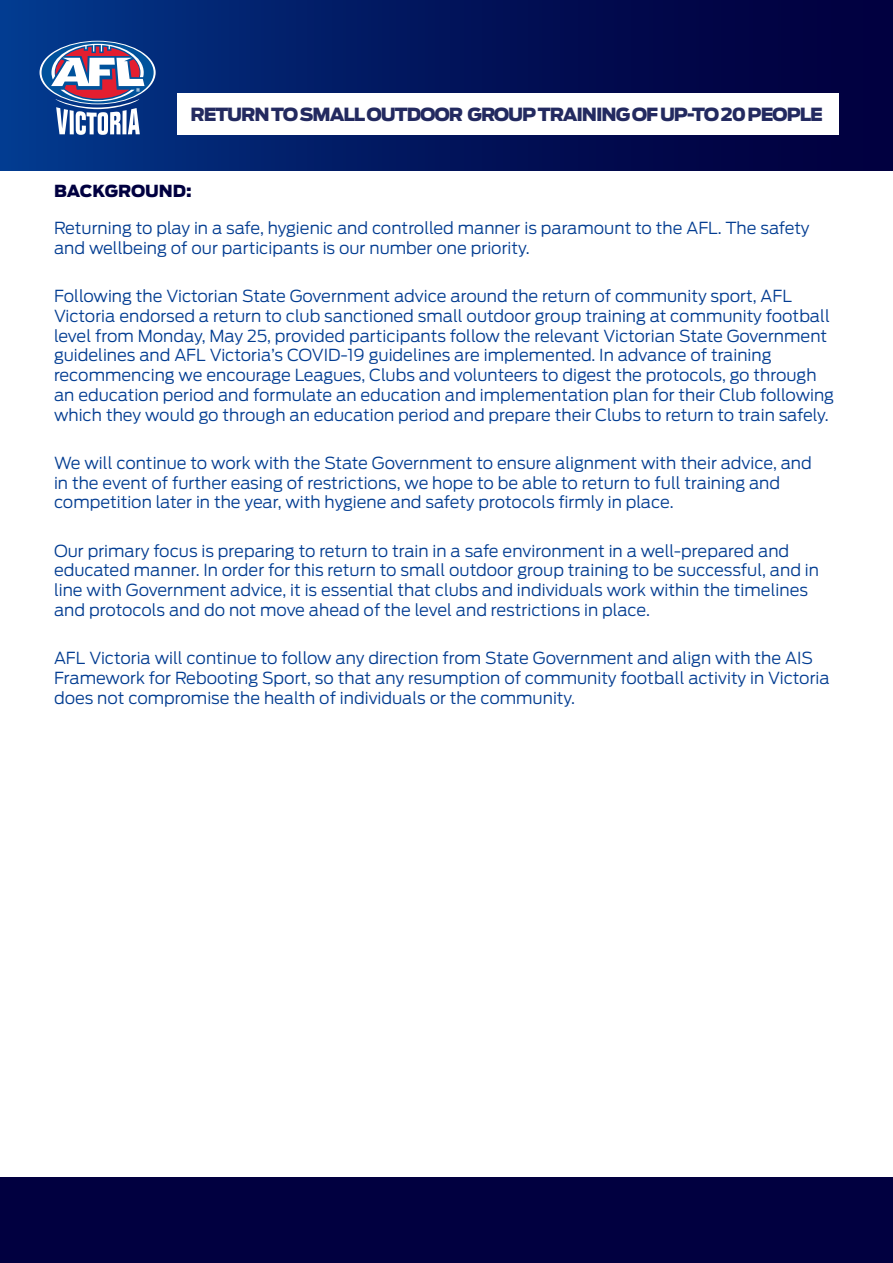
<style>
.page{position:relative;width:893px;height:1263px;background:#fff}
.page>*{position:absolute;margin:0;border:0;box-sizing:border-box;transform-origin:0 0}
.t1{font:900 18px "Antenna";letter-spacing:-.06em;color:#232a60}
.t2{font:300 16.5px/19.8px "Antenna";color:#023c91}
.t3{font:900 16.5px "Antenna";letter-spacing:-.005em;color:#010040}
</style>
<div class="page">
<div style="left:0;top:0;width:893px;height:170px;background:linear-gradient(to right,#023689,#010036)"></div>
<div style="left:177px;top:94px;width:662px;height:41px;background:#fff"></div>
<svg style="left:40px;top:41px;width:115px;height:63px"></svg>
<div style="left:42px;top:42px;width:112px;height:61px;background:#00529c;border-radius:50%"></div>
<svg style="left:51px;top:44px;width:93px;height:91px"></svg>
<div style="left:0;top:1178px;width:893px;height:85px;background:#010040"></div>
<p class="t1" style="left:190px;top:102px;width:634px">RETURN TO SMALL OUTDOOR GROUP TRAINING OF UP-TO 20 PEOPLE</p>
<p class="t3" style="left:54px;top:179px;width:139px">BACKGROUND:</p>
<p class="t2" style="left:54px;top:218px;width:757px">Returning to play in a safe, hygienic and controlled manner is paramount to the AFL. The safety and wellbeing of our participants is our number one priority.</p>
<p class="t2" style="left:54px;top:286px;width:782px">Following the Victorian State Government advice around the return of community sport, AFL Victoria endorsed a return to club sanctioned small outdoor group training at community football level from Monday, May 25, provided participants follow the relevant Victorian State Government guidelines and AFL Victoria’s COVID-19 guidelines are implemented. In advance of training recommencing we encourage Leagues, Clubs and volunteers to digest the protocols, go through an education period and formulate an education and implementation plan for their Club following which they would go through an education period and prepare their Clubs to return to train safely.</p>
<p class="t2" style="left:54px;top:452px;width:759px">We will continue to work with the State Government to ensure alignment with their advice, and in the event of further easing of restrictions, we hope to be able to return to full training and competition later in the year, with hygiene and safety protocols firmly in place.</p>
<p class="t2" style="left:54px;top:540px;width:767px">Our primary focus is preparing to return to train in a safe environment in a well-prepared and educated manner. In order for this return to small outdoor group training to be successful, and in line with Government advice, it is essential that clubs and individuals work within the timelines and protocols and do not move ahead of the level and restrictions in place.</p>
<p class="t2" style="left:54px;top:648px;width:777px">AFL Victoria will continue to follow any direction from State Government and align with the AIS<br>Framework for Rebooting Sport, so that any resumption of community football activity in Victoria does not compromise the health of individuals or the community.</p>
</div>
